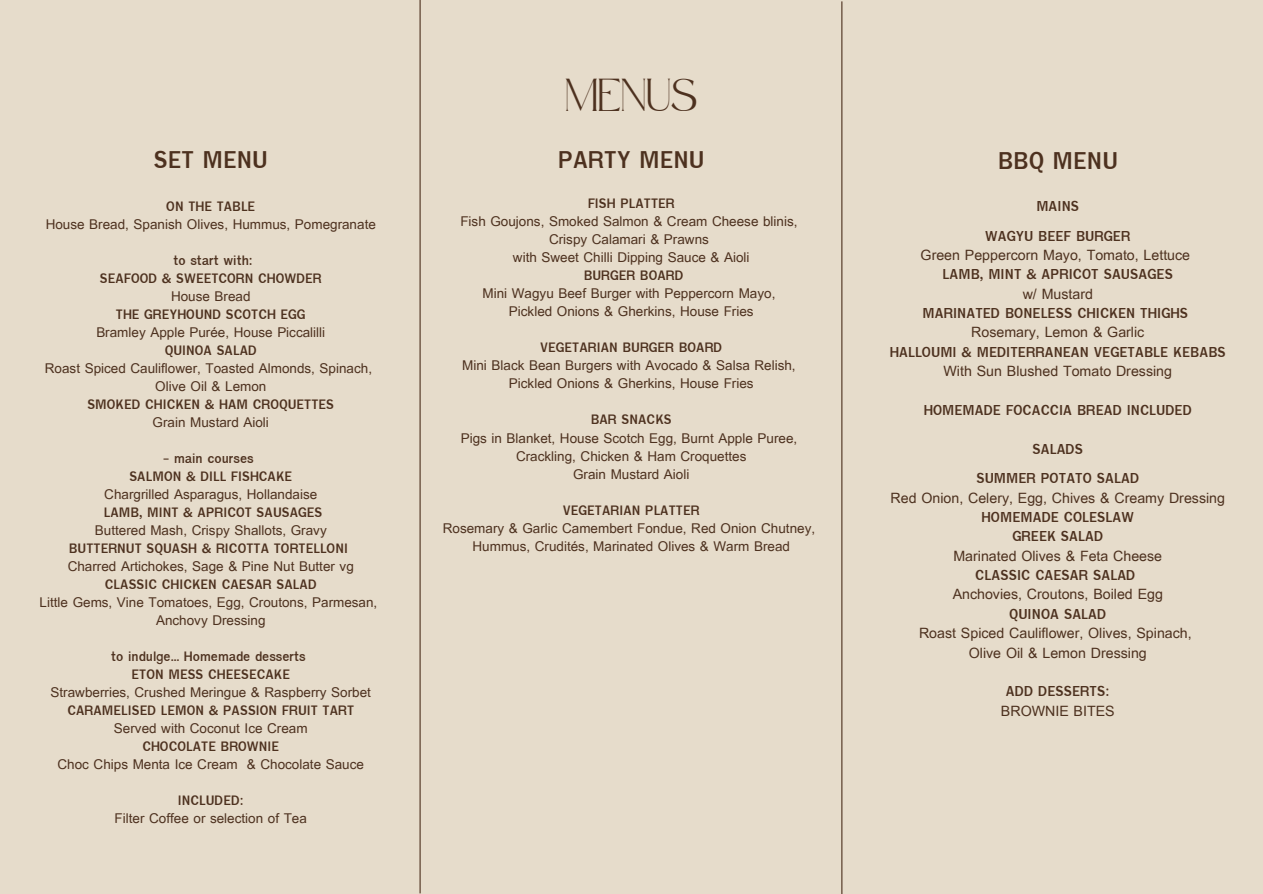
<style>
.page{position:relative;width:1263px;height:894px;background:#fff}
.page>*{position:absolute;margin:0;border:0;box-sizing:border-box;transform-origin:0 0}
.t1{font:700 24px "Garuda";color:#4d311f}
.t2{font:22.5px "Safira March";color:#4d311f}
.t3{font:14.25px/19.4px "Garuda";color:#4d311f;text-align:center}
.t4{font:700 14.25px/29.4px "Garuda";color:#4d311f;text-align:center}
.t5{font:13.5px/18px "Garuda";color:#4d311f;text-align:center}
.t6{font:700 13.5px/18px "Garuda";color:#4d311f;text-align:center}
</style>
<div class="page">
<div style="left:0;top:0;width:1263px;height:893px;background:#e6dccb"></div>
<hr style="left:419px;top:0;width:2px;height:893px;background:#4d311f">
<hr style="left:841px;top:1px;width:1px;height:892px;background:#4d311f">
<h1 class="t1" style="left:154px;top:145px;width:115px">SET MENU</h1>
<p class="t6" style="left:166px;top:197px;width:91px">ON THE TABLE</p>
<p class="t5" style="left:46px;top:215px;width:332px">House Bread, Spanish Olives, Hummus, Pomegranate</p>
<p class="t6" style="left:100px;top:251px;width:223px">to start with:<br>SEAFOOD &amp; SWEETCORN CHOWDER</p>
<p class="t5" style="left:171px;top:287px;width:81px">House Bread</p>
<p class="t6" style="left:116px;top:305px;width:191px">THE GREYHOUND SCOTCH EGG</p>
<p class="t5" style="left:96px;top:323px;width:230px">Bramley Apple Purée, House Piccalilli</p>
<p class="t6" style="left:165px;top:341px;width:94px">QUINOA SALAD</p>
<p class="t5" style="left:45px;top:359px;width:329px">Roast Spiced Cauliflower, Toasted Almonds, Spinach,<br>Olive Oil &amp; Lemon</p>
<p class="t6" style="left:87px;top:395px;width:248px">SMOKED CHICKEN &amp; HAM CROQUETTES</p>
<p class="t5" style="left:153px;top:413px;width:118px">Grain Mustard Aioli</p>
<p class="t6" style="left:129px;top:449px;width:164px">- main courses<br>SALMON &amp; DILL FISHCAKE</p>
<p class="t5" style="left:104px;top:485px;width:215px">Chargrilled Asparagus, Hollandaise</p>
<p class="t6" style="left:104px;top:503px;width:220px">LAMB, MINT &amp; APRICOT SAUSAGES</p>
<p class="t5" style="left:95px;top:521px;width:233px">Buttered Mash, Crispy Shallots, Gravy</p>
<p class="t6" style="left:69px;top:539px;width:281px">BUTTERNUT SQUASH &amp; RICOTTA TORTELLONI</p>
<p class="t5" style="left:68px;top:557px;width:288px">Charred Artichokes, Sage &amp; Pine Nut Butter vg</p>
<p class="t6" style="left:105px;top:575px;width:213px">CLASSIC CHICKEN CAESAR SALAD</p>
<p class="t5" style="left:40px;top:593px;width:339px">Little Gems, Vine Tomatoes, Egg, Croutons, Parmesan,<br>Anchovy Dressing</p>
<p class="t6" style="left:111px;top:647px;width:196px">to indulge… Homemade desserts<br>ETON MESS CHEESECAKE</p>
<p class="t5" style="left:51px;top:683px;width:322px">Strawberries, Crushed Meringue &amp; Raspberry Sorbet</p>
<p class="t6" style="left:67px;top:701px;width:288px">CARAMELISED LEMON &amp; PASSION FRUIT TART</p>
<p class="t5" style="left:114px;top:719px;width:195px">Served with Coconut Ice Cream</p>
<p class="t6" style="left:142px;top:737px;width:138px">CHOCOLATE BROWNIE</p>
<p class="t5" style="left:58px;top:755px;width:308px">Choc Chips Menta Ice Cream &amp; Chocolate Sauce</p>
<p class="t6" style="left:178px;top:791px;width:67px">INCLUDED:</p>
<p class="t5" style="left:115px;top:809px;width:194px">Filter Coffee or selection of Tea</p>
<h2 class="t2" style="left:565px;top:90px;width:134px">MENUS</h2>
<h1 class="t1" style="left:558px;top:145px;width:148px">PARTY MENU</h1>
<p class="t6" style="left:588px;top:195px;width:88px">FISH PLATTER</p>
<p class="t5" style="left:460px;top:213px;width:339px">Fish Goujons, Smoked Salmon &amp; Cream Cheese blinis,<br>Crispy Calamari &amp; Prawns<br>with Sweet Chilli Dipping Sauce &amp; Aioli</p>
<p class="t6" style="left:584px;top:267px;width:101px">BURGER BOARD</p>
<p class="t5" style="left:483px;top:285px;width:294px">Mini Wagyu Beef Burger with Peppercorn Mayo,<br>Pickled Onions &amp; Gherkins, House Fries</p>
<p class="t6" style="left:540px;top:339px;width:184px">VEGETARIAN BURGER BOARD</p>
<p class="t5" style="left:462px;top:356px;width:335px">Mini Black Bean Burgers with Avocado &amp; Salsa Relish,<br>Pickled Onions &amp; Gherkins, House Fries</p>
<p class="t6" style="left:591px;top:410px;width:82px">BAR SNACKS</p>
<p class="t5" style="left:461px;top:428px;width:338px">Pigs in Blanket, House Scotch Egg, Burnt Apple Puree,<br>Crackling, Chicken &amp; Ham Croquettes<br>Grain Mustard Aioli</p>
<p class="t6" style="left:563px;top:500px;width:138px">VEGETARIAN PLATTER</p>
<p class="t5" style="left:443px;top:518px;width:374px">Rosemary &amp; Garlic Camembert Fondue, Red Onion Chutney,<br>Hummus, Crudités, Marinated Olives &amp; Warm Bread</p>
<h1 class="t1" style="left:998px;top:146px;width:122px">BBQ MENU</h1>
<p class="t4" style="left:985px;top:191px;width:147px">MAINS<br>WAGYU BEEF BURGER</p>
<p class="t3" style="left:921px;top:245px;width:271px">Green Peppercorn Mayo, Tomato, Lettuce</p>
<p class="t4" style="left:943px;top:259px;width:232px">LAMB, MINT &amp; APRICOT SAUSAGES</p>
<p class="t3" style="left:1023px;top:284px;width:72px">w/ Mustard</p>
<p class="t4" style="left:922px;top:298px;width:267px">MARINATED BONELESS CHICKEN THIGHS</p>
<p class="t3" style="left:971px;top:323px;width:175px">Rosemary, Lemon &amp; Garlic</p>
<p class="t4" style="left:890px;top:337px;width:338px">HALLOUMI &amp; MEDITERRANEAN VEGETABLE KEBABS</p>
<p class="t3" style="left:943px;top:361px;width:230px">With Sun Blushed Tomato Dressing</p>
<p class="t4" style="left:924px;top:395px;width:270px">HOMEMADE FOCACCIA BREAD INCLUDED</p>
<p class="t4" style="left:976px;top:434px;width:164px">SALADS<br>SUMMER POTATO SALAD</p>
<p class="t3" style="left:890px;top:488px;width:336px">Red Onion, Celery, Egg, Chives &amp; Creamy Dressing</p>
<p class="t4" style="left:982px;top:507px;width:154px;line-height:19.4px">HOMEMADE COLESLAW<br>GREEK SALAD</p>
<p class="t3" style="left:953px;top:546px;width:210px">Marinated Olives &amp; Feta Cheese</p>
<p class="t4" style="left:975px;top:560px;width:162px">CLASSIC CAESAR SALAD</p>
<p class="t3" style="left:953px;top:584px;width:212px">Anchovies, Croutons, Boiled Egg</p>
<p class="t4" style="left:1009px;top:599px;width:99px">QUINOA SALAD</p>
<p class="t3" style="left:919px;top:623px;width:274px">Roast Spiced Cauliflower, Olives, Spinach,<br>Olive Oil &amp; Lemon Dressing</p>
<p class="t4" style="left:1006px;top:676px;width:105px">ADD DESSERTS:</p>
<p class="t3" style="left:1001px;top:701px;width:115px">BROWNIE BITES</p>
</div>
